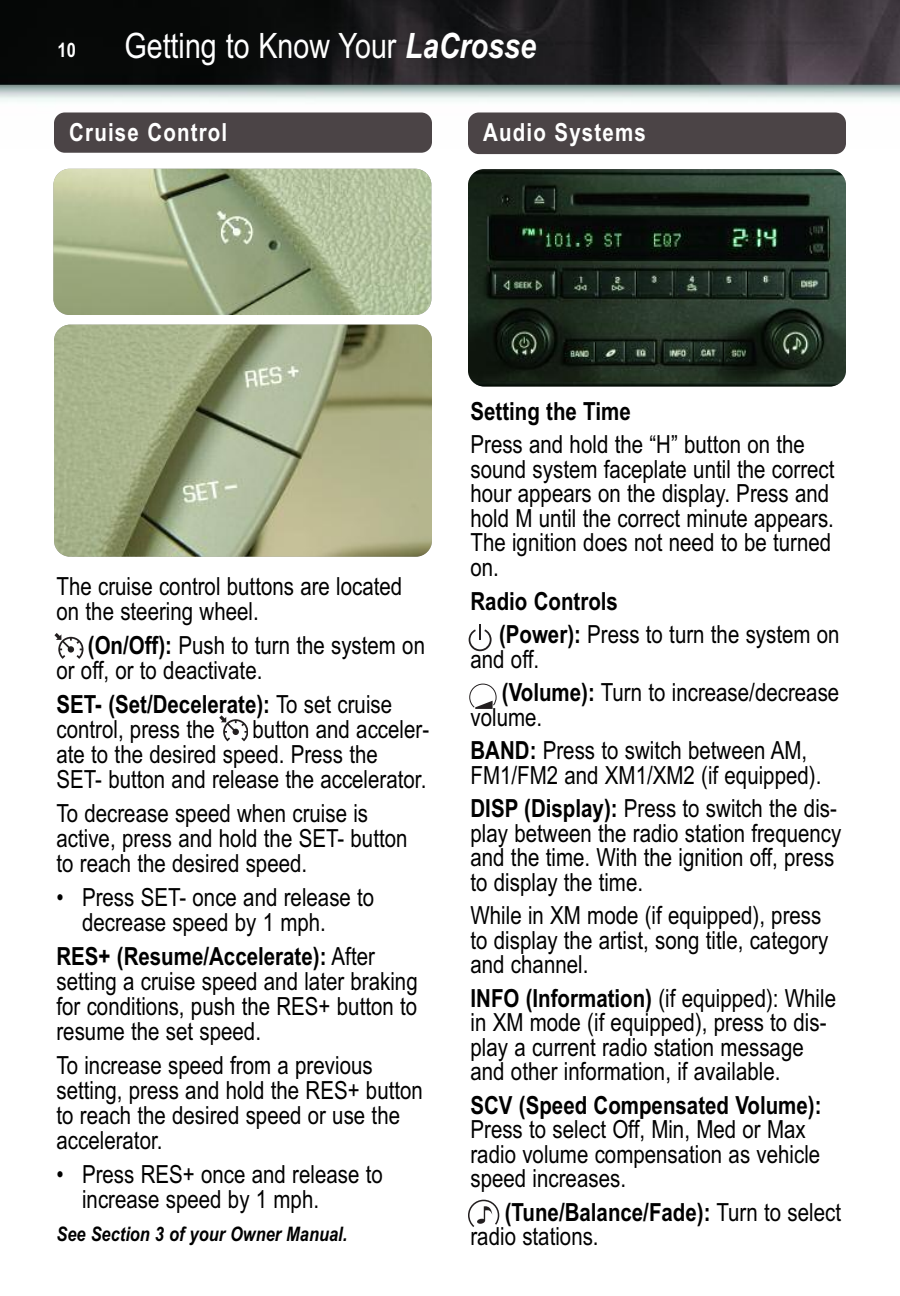
<style>
.page{position:relative;width:900px;height:1296px;background:#fff}
.page>*{position:absolute;margin:0;border:0;box-sizing:border-box;transform-origin:0 0}
.t1{font:35px "Arial Narrow";color:#fff}
.t2{font:25px/24.5px "Arial Narrow";color:#000}
.t3{font:700 25px "Arial Narrow";color:#000}
.t4{font:700 25px "Arial Narrow";letter-spacing:.045em;color:#fff}
.t5{font:italic 700 20px "Arial Narrow";color:#000}
.t6{font:700 20px "Arial Narrow";color:#fff}
.s1{font-weight:700;font-style:italic}
.s2{font-weight:700}
</style>
<div class="page">
<img style="left:0;top:0;width:900px;height:148px">
<div style="left:468px;top:112px;width:378px;height:42px;background:#4b4446;border-radius:11px"></div>
<img style="left:468px;top:169px;width:378px;height:218px;border-radius:16px">
<div style="left:54px;top:112px;width:378px;height:41px;background:#4b4446;border-radius:11px"></div>
<img style="left:53px;top:169px;width:378px;height:146px;border-radius:16px">
<img style="left:54px;top:325px;width:378px;height:232px;border-radius:16px">
<svg style="left:54px;top:633px;width:29px;height:26px"></svg>
<svg style="left:219px;top:715px;width:29px;height:26px"></svg>
<svg style="left:469px;top:624px;width:23px;height:27px"></svg>
<svg style="left:469px;top:683px;width:28px;height:26px"></svg>
<svg style="left:468px;top:1200px;width:31px;height:27px"></svg>
<p class="t6" style="left:58px;top:38px;width:20px">10</p>
<h1 class="t1" style="left:124px;top:25px;width:413px">Getting to Know Your <span class="s1">LaCrosse</span></h1>
<p class="t4" style="left:69px;top:117px;width:159px">Cruise Control</p>
<p class="t4" style="left:483px;top:117px;width:164px">Audio Systems</p>
<p class="t2" style="left:57px;top:574px;width:347px">The cruise control buttons are located on the steering wheel.</p>
<p class="t2" style="left:56px;top:633px;width:370px;text-indent:31px"><span class="s2">(On/Off):</span> Push to turn the system on or off, or to deactivate.</p>
<p class="t2" style="left:56px;top:692px;width:337px"><span class="s2">SET- (Set/Decelerate):</span> To set cruise control, press the</p>
<p class="t2" style="left:56px;top:717px;width:374px;text-indent:196px">button and acceler&shy;ate to the desired speed. Press the<br>SET- button and release the accelerator.</p>
<p class="t2" style="left:56px;top:801px;width:353px">To decrease speed when cruise is active, press and hold the SET- button to reach the desired speed.</p>
<p class="t2" style="left:82px;top:885px;width:294px;text-indent:-26px">• Press SET- once and release to decrease speed by 1 mph.</p>
<p class="t2" style="left:56px;top:944px;width:363px"><span class="s2">RES+ (Resume/Accelerate):</span> After setting a cruise speed and later braking for conditions, push the RES+ button to resume the set speed.</p>
<p class="t2" style="left:56px;top:1053px;width:368px">To increase speed from a previous setting, press and hold the RES+ button to reach the desired speed or use the accelerator.</p>
<p class="t2" style="left:82px;top:1162px;width:302px;text-indent:-26px">• Press RES+ once and release to increase speed by 1 mph.</p>
<p class="t5" style="left:57px;top:1222px;width:292px">See Section 3 of your Owner Manual.</p>
<p class="t3" style="left:471px;top:397px;width:162px">Setting the Time</p>
<p class="t2" style="left:470px;top:432px;width:366px">Press and hold the “H” button on the sound system faceplate until the correct hour appears on the display. Press and hold M until the correct minute appears.<br>The ignition does not need to be turned on.</p>
<p class="t2" style="left:499px;top:585px;width:342px;line-height:33.5px;text-indent:-29px"><span class="s2">Radio Controls<br>(Power):</span> Press to turn the system on</p>
<p class="t2" style="left:502px;top:643px;width:339px;line-height:33.5px;text-indent:-31px">and off.<br><span class="s2">(Volume):</span> Turn to increase/decrease</p>
<p class="t2" style="left:470px;top:701px;width:338px;line-height:33.5px">volume.<br><span class="s2">BAND:</span> Press to switch between AM,</p>
<p class="t2" style="left:470px;top:759px;width:368px;line-height:33.5px">FM1/FM2 and XM1/XM2 (if equipped).<br><span class="s2">DISP (Display):</span> Press to switch the dis-</p>
<p class="t2" style="left:470px;top:821px;width:372px">play between the radio station frequency and the time. With the ignition off, press to display the time.</p>
<p class="t2" style="left:470px;top:904px;width:359px">While in XM mode (if equipped), press to display the artist, song title, category and channel.</p>
<p class="t2" style="left:470px;top:986px;width:367px"><span class="s2">INFO (Information)</span> (if equipped): While in XM mode (if equipped), press to dis&shy;play a current radio station message and other information, if available.</p>
<p class="t3" style="left:470px;top:1091px;width:353px">SCV (Speed Compensated Volume):</p>
<p class="t2" style="left:470px;top:1118px;width:351px">Press to select Off, Min, Med or Max radio volume compensation as vehicle speed increases.</p>
<p class="t2" style="left:470px;top:1200px;width:372px;text-indent:34px"><span class="s2">(Tune/Balance/Fade):</span> Turn to select radio stations.</p>
</div>
